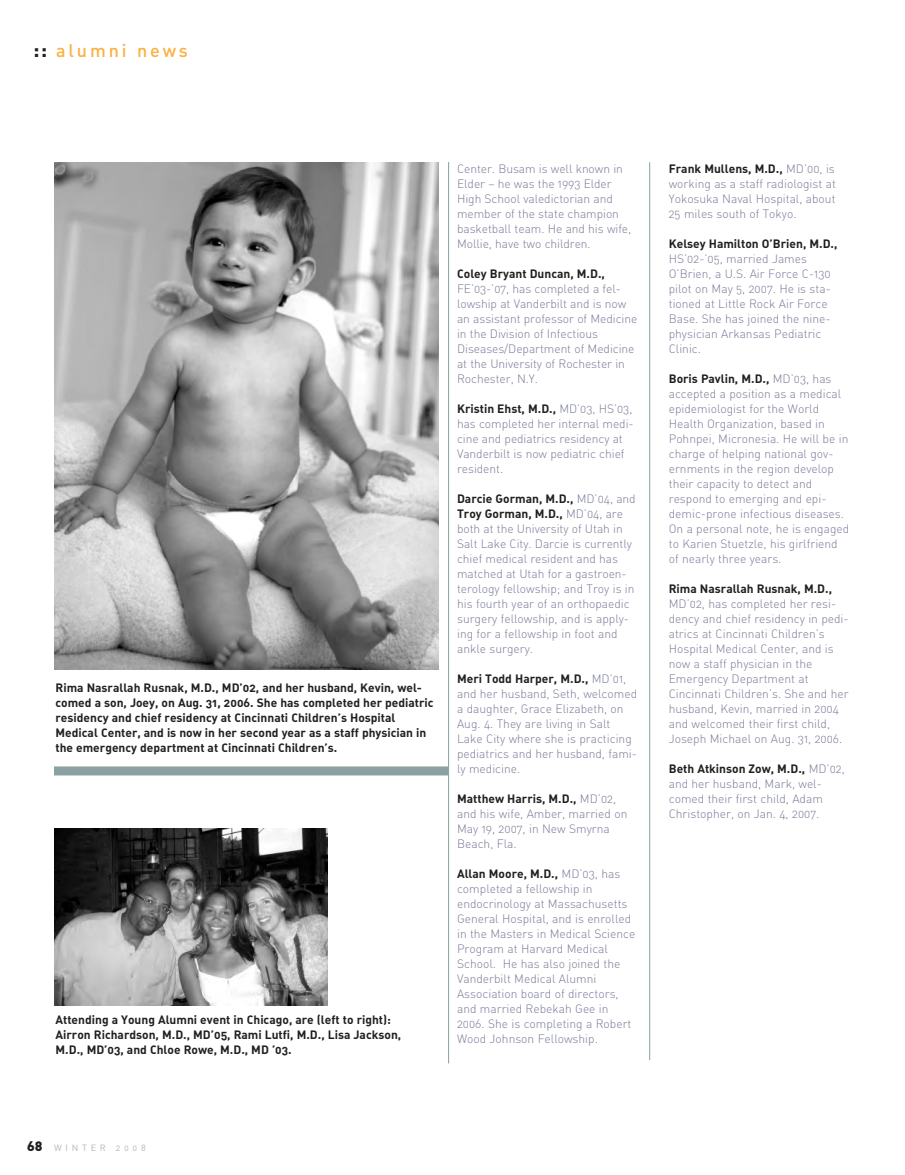
<style>
.page{position:relative;width:905px;height:1175px;background:#fff}
.page>*{position:absolute;margin:0;border:0;box-sizing:border-box;transform-origin:0 0}
.t1{font:18px "DIN Medium Alternate";letter-spacing:.16em;color:#fbb042}
.t2{font:12px/15px "DIN Light Alternate";color:#777a97}
.t3{font:12px/15px "DIN Bold Alternate";color:#231f20}
.t4{font:9px "DIN Regular Alternate";letter-spacing:.415em;color:#b4b5b8}
.s1{font-family:"DIN";font-weight:700;font-size:21px;color:#231f20}
.s2{font-family:"DIN Light Alternate";color:#777a97}
.s3{font-family:"DIN Black Alternate";font-size:13.5px;color:#231f20}
</style>
<div class="page">
<hr style="left:649px;top:162px;width:1px;height:898px;background:#8ba0a1">
<hr style="left:448px;top:162px;width:1px;height:901px;background:#8ba0a1">
<div style="left:54px;top:766px;width:394px;height:9px;background:#8ba0a1"></div>
<img style="left:54px;top:162px;width:385px;height:507px">
<img style="left:54px;top:828px;width:274px;height:178px">
<h1 class="t1" style="left:33px;top:40px;width:156px"><span class="s1">::</span> alumni news</h1>
<p class="t3" style="left:56px;top:680px;width:379px">Rima Nasrallah Rusnak, M.D., MD’02, and her husband, Kevin, wel&shy;comed a son, Joey, on Aug. 31, 2006. She has completed her pediatric residency and chief residency at Cincinnati Children’s Hospital Medical Center, and is now in her second year as a staff physician in the emergency department at Cincinnati Children’s.</p>
<p class="t3" style="left:56px;top:1012px;width:347px">Attending a Young Alumni event in Chicago, are (left to right):<br>Airron Richardson, M.D., MD’05, Rami Lutfi, M.D., Lisa Jackson,<br>M.D., MD’03, and Chloe Rowe, M.D., MD ’03.</p>
<p class="t2" style="left:457px;top:161px;width:176px">Center. Busam is well known in<br>Elder – he was the 1993 Elder<br>High School valedictorian and member of the state champion basketball team. He and his wife,<br>Mollie, have two children.</p>
<p class="t3" style="left:457px;top:266px;width:149px">Coley Bryant Duncan, M.D.,</p>
<p class="t2" style="left:457px;top:281px;width:182px">FE’03-’07, has completed a fel&shy;lowship at Vanderbilt and is now an assistant professor of Medicine in the Division of Infectious<br>Diseases/Department of Medicine at the University of Rochester in<br>Rochester, N.Y.</p>
<p class="t3" style="left:457px;top:401px;width:177px">Kristin Ehst, M.D., <span class="s2">MD’03, HS’03,</span></p>
<p class="t2" style="left:457px;top:416px;width:178px">has completed her internal medi&shy;cine and pediatrics residency at<br>Vanderbilt is now pediatric chief resident.</p>
<p class="t3" style="left:457px;top:491px;width:180px">Darcie Gorman, M.D., <span class="s2">MD’04, and<br></span>Troy Gorman, M.D., <span class="s2">MD’04, are</span></p>
<p class="t2" style="left:457px;top:521px;width:179px">both at the University of Utah in<br>Salt Lake City. Darcie is currently chief medical resident and has matched at Utah for a gastroen&shy;terology fellowship; and Troy is in his fourth year of an orthopaedic surgery fellowship, and is apply&shy;ing for a fellowship in foot and ankle surgery.</p>
<p class="t3" style="left:457px;top:671px;width:171px">Meri Todd Harper, M.D., <span class="s2">MD’01,</span></p>
<p class="t2" style="left:457px;top:686px;width:182px">and her husband, Seth, welcomed a daughter, Grace Elizabeth, on<br>Aug. 4. They are living in Salt<br>Lake City where she is practicing pediatrics and her husband, fami&shy;ly medicine.</p>
<p class="t3" style="left:457px;top:791px;width:161px">Matthew Harris, M.D., <span class="s2">MD’02,</span></p>
<p class="t2" style="left:457px;top:806px;width:172px">and his wife, Amber, married on<br>May 19, 2007, in New Smyrna<br>Beach, Fla.</p>
<p class="t3" style="left:457px;top:866px;width:165px">Allan Moore, M.D., <span class="s2">MD’03, has</span></p>
<p class="t2" style="left:457px;top:881px;width:180px">completed a fellowship in endocrinology at Massachusetts<br>General Hospital, and is enrolled in the Masters in Medical Science<br>Program at Harvard Medical<br>School. He has also joined the<br>Vanderbilt Medical Alumni<br>Association board of directors, and married Rebekah Gee in<br>2006. She is completing a Robert<br>Wood Johnson Fellowship.</p>
<p class="t3" style="left:668px;top:161px;width:168px">Frank Mullens, M.D., <span class="s2">MD’00, is</span></p>
<p class="t2" style="left:668px;top:176px;width:169px;text-align:justify">working as a staff radiologist at Yokosuka Naval Hospital, about 25 miles south of Tokyo.</p>
<p class="t3" style="left:668px;top:236px;width:170px">Kelsey Hamilton O’Brien, M.D.,</p>
<p class="t2" style="left:668px;top:251px;width:163px">HS’02-’05, married James<br>O’Brien, a U.S. Air Force C-130 pilot on May 5, 2007. He is sta&shy;tioned at Little Rock Air Force<br>Base. She has joined the nine&shy;physician Arkansas Pediatric<br>Clinic.</p>
<p class="t3" style="left:668px;top:371px;width:164px">Boris Pavlin, M.D., <span class="s2">MD’03, has</span></p>
<p class="t2" style="left:668px;top:386px;width:182px">accepted a position as a medical epidemiologist for the World<br>Health Organization, based in<br>Pohnpei, Micronesia. He will be in charge of helping national gov&shy;ernments in the region develop their capacity to detect and respond to emerging and epi&shy;demic-prone infectious diseases.<br>On a personal note, he is engaged to Karien Stuetzle, his girlfriend of nearly three years.</p>
<p class="t3" style="left:668px;top:581px;width:165px">Rima Nasrallah Rusnak, M.D.,</p>
<p class="t2" style="left:668px;top:596px;width:181px">MD’02, has completed her resi&shy;dency and chief residency in pedi&shy;atrics at Cincinnati Children’s<br>Hospital Medical Center, and is now a staff physician in the<br>Emergency Department at<br>Cincinnati Children’s. She and her husband, Kevin, married in 2004 and welcomed their first child,<br>Joseph Michael on Aug. 31, 2006.</p>
<p class="t3" style="left:668px;top:761px;width:178px">Beth Atkinson Zow, M.D., <span class="s2">MD’02,</span></p>
<p class="t2" style="left:668px;top:776px;width:156px;text-align:justify">and her husband, Mark, wel&shy;comed their first child, Adam Christopher, on Jan. 4, 2007.</p>
<p class="t4" style="left:27px;top:1142px;width:120px"><span class="s3">68</span> WINTER 2008</p>
</div>
